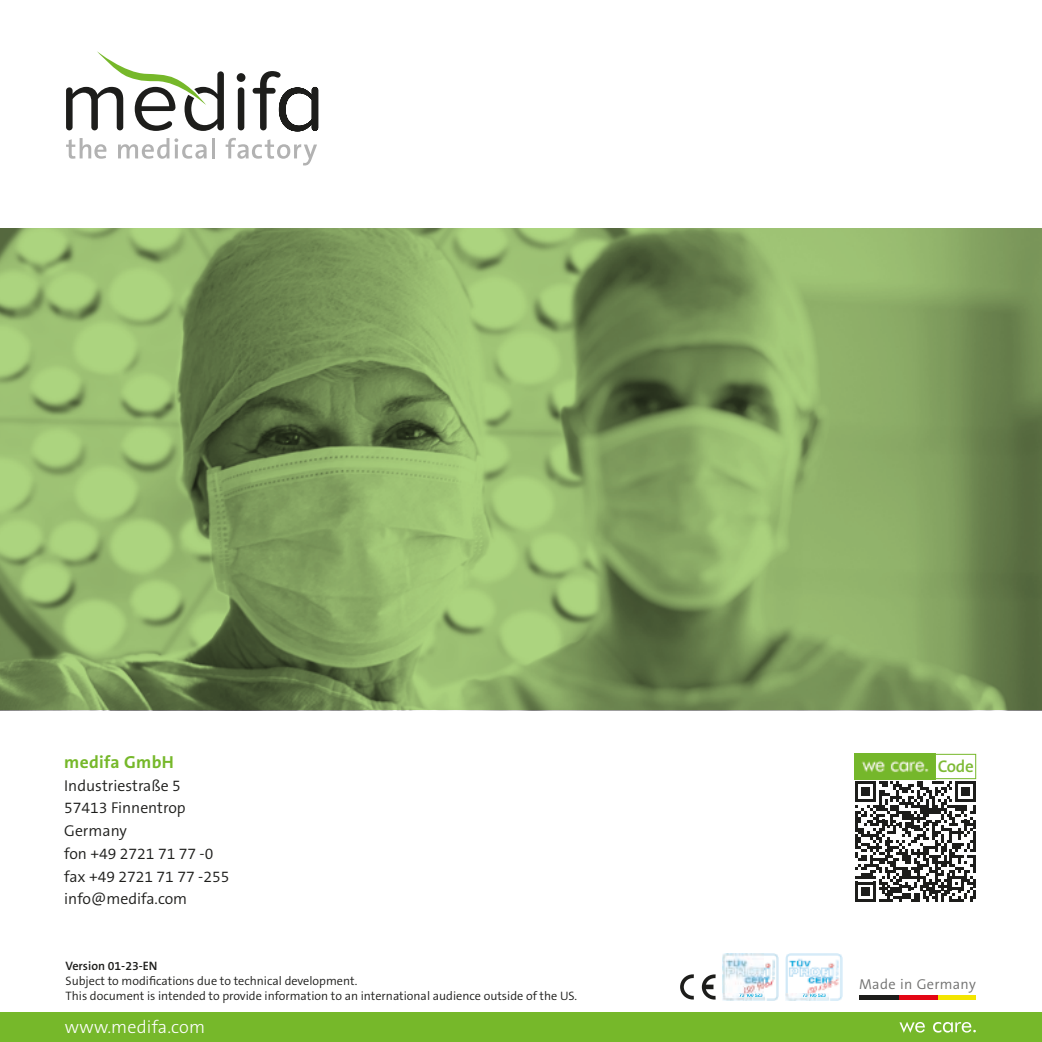
<style>
.page{position:relative;width:1042px;height:1042px;background:#fff}
.page>*{position:absolute;margin:0;border:0;box-sizing:border-box;transform-origin:0 0}
.t1{font:300 18.03px "The Sans B W3";letter-spacing:.01em;color:#fff}
.t2{font:700 17.5px "The Sans B W7";letter-spacing:.02em;color:#76b82a}
.t3{font:600 16.97px "The Sans B W6";color:#7eba35}
.t4{font:300 15.75px/22.8px "The Sans B W4";color:#1d1d1b}
.t5{font:300 14.35px "The Sans B W4";letter-spacing:.02em;color:#70706f}
.t6{font:300 12.25px/14.7px "The Sans B W4";color:#1d1d1b}
.t7{font:600 12.25px "The Sans B W6";color:#1d1d1b}
</style>
<div class="page">
<svg style="left:855px;top:781px;width:121px;height:121px"></svg>
<div style="left:934px;top:754px;width:42px;height:25px;border:1px solid #76b82a"></div>
<img style="left:855px;top:754px;width:81px;height:25px">
<svg style="left:0;top:228px;width:1042px;height:481px;background:#84a361"></svg>
<img style="left:723px;top:953px;width:56px;height:47px">
<img style="left:739px;top:993px;width:23px;height:4px">
<img style="left:786px;top:953px;width:56px;height:47px">
<img style="left:802px;top:993px;width:24px;height:4px">
<svg style="left:680px;top:974px;width:36px;height:26px"></svg>
<svg style="left:66px;top:138px;width:40px;height:21px"></svg>
<svg style="left:118px;top:138px;width:89px;height:21px"></svg>
<hr style="left:212px;top:138px;width:3px;height:20px;background:#b2b2b2">
<svg style="left:226px;top:138px;width:91px;height:27px"></svg>
<svg style="left:66px;top:51px;width:252px;height:80px"></svg>
<div style="left:0;top:1012px;width:1042px;height:30px;background:#76b82a"></div>
<svg style="left:899px;top:1022px;width:77px;height:11px"></svg>
<hr style="left:859px;top:995px;width:40px;height:4px;background:#1d1d1b">
<hr style="left:899px;top:995px;width:39px;height:4px;background:#e30614">
<hr style="left:938px;top:995px;width:38px;height:4px;background:#f3e500">
<h2 class="t2" style="left:64px;top:751px;width:111px">medifa GmbH</h2>
<p class="t4" style="left:64px;top:774px;width:167px">Industriestraße 5<br>57413 Finnentrop<br>Germany<br>fon +49 2721 71 77 -0 fax +49 2721 71 77 -255 info@medifa.com</p>
<p class="t7" style="left:65px;top:958px;width:94px">Version 01-23-EN</p>
<p class="t6" style="left:65px;top:973px;width:513px">Subject to modifications due to technical development.<br>This document is intended to provide information to an international audience outside of the US.</p>
<h1 class="t1" style="left:65px;top:1015px;width:142px">www.medifa.com</h1>
<h3 class="t3" style="left:938px;top:755px;width:38px">Code</h3>
<p class="t5" style="left:859px;top:975px;width:118px">Made in Germany</p>
</div>
